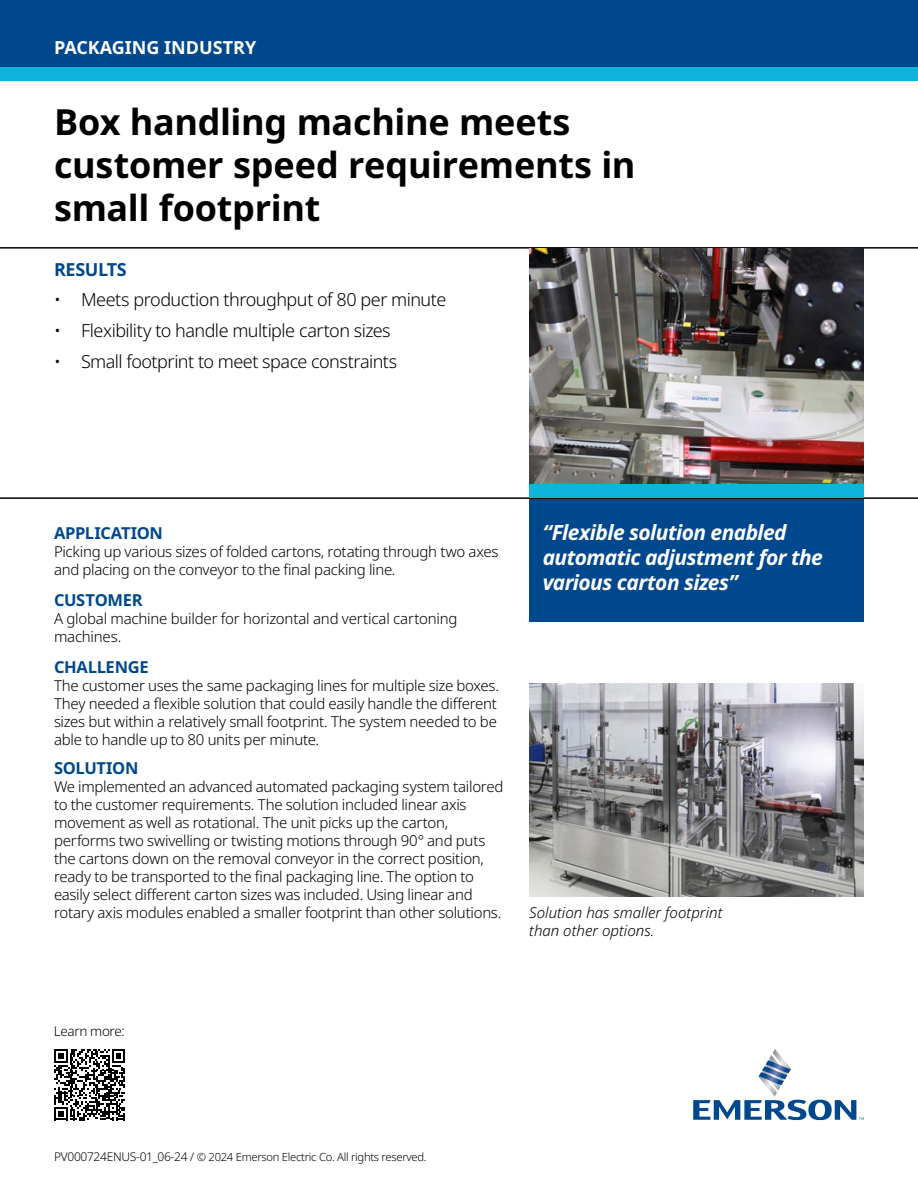
<style>
.page{position:relative;width:918px;height:1188px;background:#fff}
.page>*{position:absolute;margin:0;border:0;box-sizing:border-box;transform-origin:0 0}
.t1{font:700 36px/43.2px "Noto Sans";letter-spacing:-.005em;color:#000}
.t2{font:italic 700 21px/25.2px "Noto Sans";letter-spacing:-.03em;color:#fff}
.t3{font:300 18px "Noto Sans";letter-spacing:-.03em;color:#000}
.t4{font:700 18px "Noto Sans";color:#fff}
.t5{font:700 18px "Noto Sans";letter-spacing:-.02em;color:#00488e}
.t6{font:700 16.5px "Noto Sans";letter-spacing:-.02em;color:#00488e}
.t7{font:300 15px/18px "Noto Sans";letter-spacing:-.02em;color:#000}
.t8{font:italic 300 15px/18px "Noto Sans";color:#000}
.t9{font:300 13.5px "Noto Sans";letter-spacing:-.025em;color:#000}
.t10{font:300 11.25px "Noto Sans";letter-spacing:-.025em;color:#000}
.s1{font-size:12px}
</style>
<div class="page">
<div style="left:0;top:0;width:918px;height:68px;background:#00488e"></div>
<div style="left:0;top:68px;width:918px;height:13px;background:#0fb4dc"></div>
<hr style="left:0;top:247px;width:918px;height:2px;background:#000">
<svg style="left:693px;top:1049px;width:171px;height:71px"></svg>
<div style="left:529px;top:497px;width:335px;height:125px;background:#00488e"></div>
<img style="left:529px;top:249px;width:335px;height:235px">
<hr style="left:0;top:497px;width:918px;height:2px;background:#000">
<div style="left:529px;top:484px;width:335px;height:13px;background:#0fb4dc"></div>
<img style="left:529px;top:683px;width:335px;height:214px">
<svg style="left:54px;top:1049px;width:71px;height:71px"></svg>
<p class="t4" style="left:54px;top:38px;width:204px">PACKAGING INDUSTRY</p>
<p class="t1" style="left:54px;top:101px;width:583px">Box handling machine meets customer speed requirements in small footprint</p>
<p class="t5" style="left:54px;top:259px;width:74px">RESULTS</p>
<p class="t3" style="left:54px;top:290px;width:394px">• Meets production throughput of 80 per minute</p>
<p class="t3" style="left:54px;top:320px;width:338px">• Flexibility to handle multiple carton sizes</p>
<p class="t3" style="left:54px;top:351px;width:345px">• Small footprint to meet space constraints</p>
<p class="t6" style="left:54px;top:524px;width:111px">APPLICATION</p>
<p class="t7" style="left:54px;top:543px;width:446px">Picking up various sizes of folded cartons, rotating through two axes and placing on the conveyor to the final packing line.</p>
<p class="t6" style="left:54px;top:591px;width:90px">CUSTOMER</p>
<p class="t7" style="left:54px;top:610px;width:405px">A global machine builder for horizontal and vertical cartoning machines.</p>
<p class="t6" style="left:54px;top:657px;width:96px">CHALLENGE</p>
<p class="t7" style="left:54px;top:677px;width:447px">The customer uses the same packaging lines for multiple size boxes.<br>They needed a flexible solution that could easily handle the different sizes but within a relatively small footprint. The system needed to be able to handle up to 80 units per minute.</p>
<p class="t6" style="left:54px;top:759px;width:86px">SOLUTION</p>
<p class="t7" style="left:54px;top:778px;width:451px">We implemented an advanced automated packaging system tailored to the customer requirements. The solution included linear axis movement as well as rotational. The unit picks up the carton, performs two swivelling or twisting motions through 90° and puts the cartons down on the removal conveyor in the correct position, ready to be transported to the final packaging line. The option to easily select different carton sizes was included. Using linear and rotary axis modules enabled a smaller footprint than other solutions.</p>
<p class="t2" style="left:543px;top:520px;width:282px">“Flexible solution enabled automatic adjustment for the various carton sizes”</p>
<p class="t8" style="left:529px;top:904px;width:195px">Solution has smaller footprint than other options.</p>
<p class="t9" style="left:54px;top:1024px;width:72px">Learn more:</p>
<p class="t10" style="left:54px;top:1151px;width:374px"><span class="s1">PV000724ENUS-01_06-24 /</span> © 2024 Emerson Electric Co. All rights reserved.</p>
</div>
